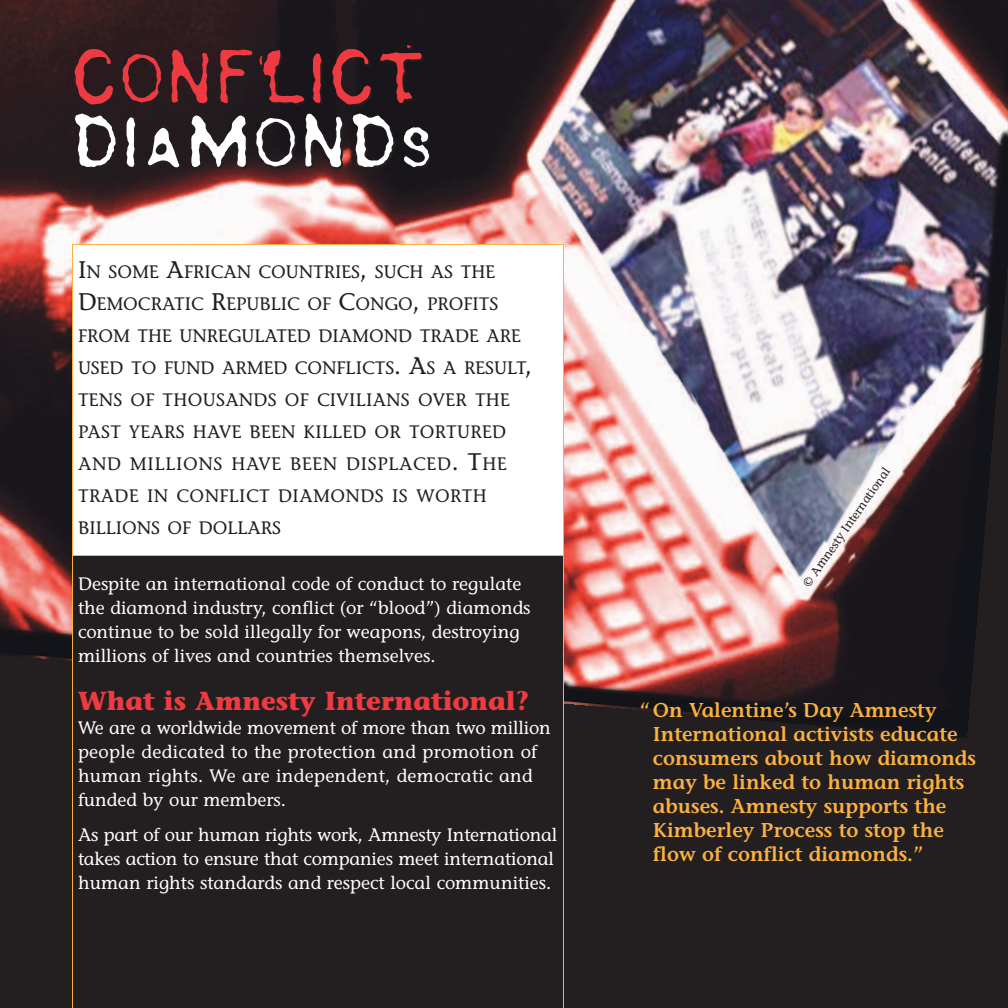
<style>
.page{position:relative;width:1008px;height:1008px;background:#231f20}
.page>*{position:absolute;margin:0;border:0;box-sizing:border-box;transform-origin:0 0}
.t1{font:84px/64px "Serapis Caps";color:#ee3a41}
.t2{font:700 26px "Stone Informal";color:#ee3a41}
.t3{font:600 20px/24px "Stone Informal";color:#fbb03f}
.t4{font:18px/24px "Stone Informal";color:#fff}
.t5{font:18px/32px "Stone Informal";color:#231f20}
.t6{font:12px "Stone Informal";color:#231f20}
.s1{color:#fff}
.s2{font-size:120px;color:#fff}
.s3{font-size:96px;color:#fff}
.s4{font-size:24px}
</style>
<div class="page">
<img style="left:0;top:0;width:1008px;height:738px">
<div style="left:72px;top:244px;width:492px;height:366px;background:#fff"></div>
<svg style="left:72px;top:555px;width:492px;height:453px"></svg>
<h1 class="t1" style="left:70px;top:49px;width:366px">CONFLICT<br><span class="s1">DI</span><span class="s2">A</span><span class="s1">MOND</span><span class="s3">S</span></h1>
<p class="t5" style="left:78px;top:255px;width:456px"><span class="s4">I</span>N SOME <span class="s4">A</span>FRICAN COUNTRIES<span class="s4">,</span> SUCH AS THE <span class="s4">D</span>EMOCRATIC <span class="s4">R</span>EPUBLIC OF <span class="s4">C</span>ONGO<span class="s4">,</span> PROFITS FROM THE UNREGULATED DIAMOND TRADE ARE USED TO FUND ARMED CONFLICTS<span class="s4">. A</span>S A RESULT<span class="s4">, </span>TENS OF THOUSANDS OF CIVILIANS OVER THE PAST YEARS HAVE BEEN KILLED OR TORTURED AND MILLIONS HAVE BEEN DISPLACED<span class="s4">. T</span>HE TRADE IN CONFLICT DIAMONDS IS WORTH BILLIONS OF DOLLARS</p>
<p class="t4" style="left:78px;top:571px;width:454px">Despite an international code of conduct to regulate the diamond industry, conflict (or “blood”) diamonds continue to be sold illegally for weapons, destroying millions of lives and countries themselves.</p>
<h2 class="t2" style="left:78px;top:690px;width:453px">What is Amnesty International?</h2>
<p class="t4" style="left:78px;top:715px;width:475px">We are a worldwide movement of more than two million people dedicated to the protection and promotion of human rights. We are independent, democratic and funded by our members.</p>
<p class="t4" style="left:78px;top:823px;width:481px">As part of our human rights work, Amnesty International takes action to ensure that companies meet international human rights standards and respect local communities.</p>
<p class="t6" style="left:800px;top:581px;width:144px;rotate:-55deg">© Amnesty International</p>
<p class="t3" style="left:653px;top:700px;width:325px;text-indent:-13px">“On Valentine’s Day Amnesty<br>International activists educate consumers about how diamonds may be linked to human rights abuses. Amnesty supports the<br>Kimberley Process to stop the flow of conflict diamonds.”</p>
</div>
